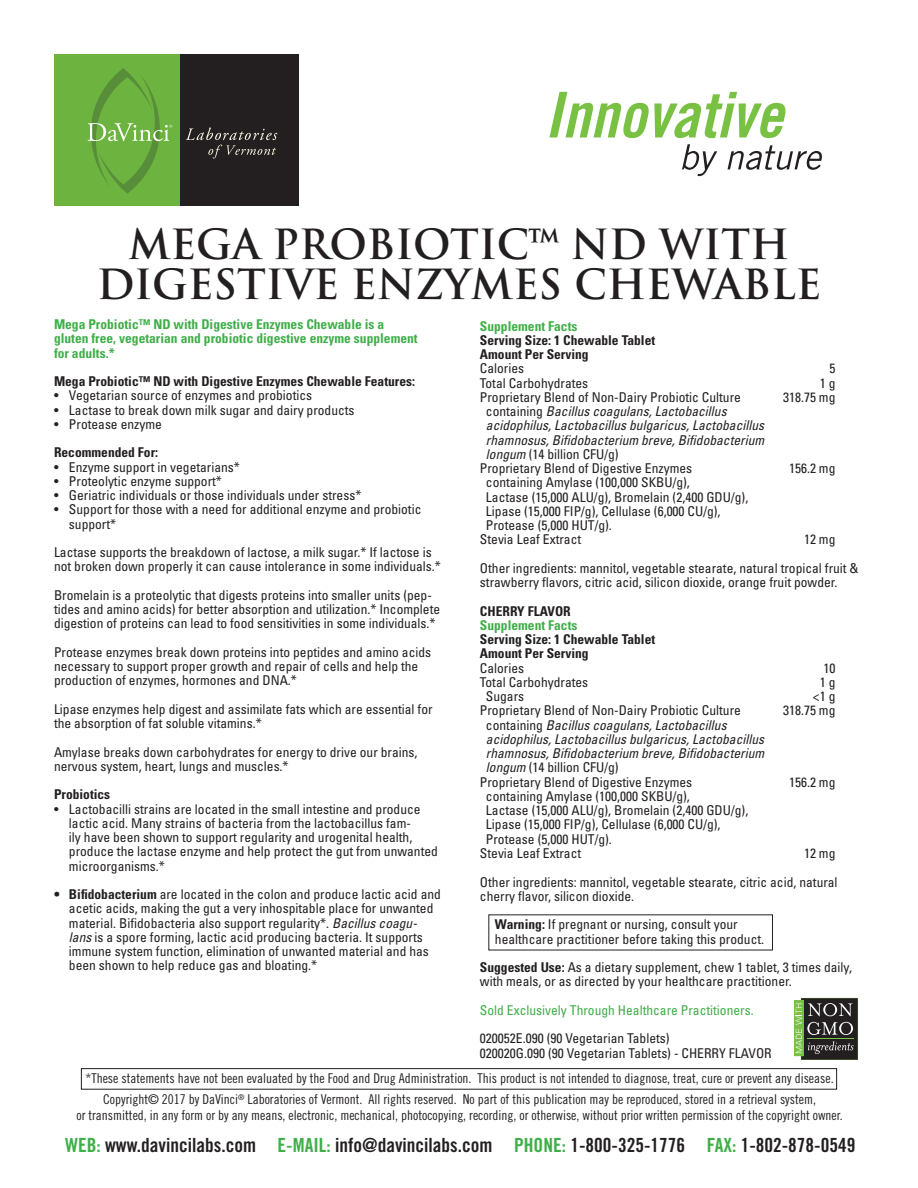
<style>
.page{position:relative;width:918px;height:1188px;background:#fff}
.page>*{position:absolute;margin:0;border:0;box-sizing:border-box;transform-origin:0 0}
.t1{font:700 40.5px/40.5px "Trajan";color:#231f20;text-align:center}
.t2{font:19.5px "Trade Gothic Bold Cond Twenty";color:#231f20}
.t3{font:condensed 13.5px/14.2px "Univers";color:#231f20}
.t4{font:13.5px/20.9px "Trade Gothic Cond Eighteen";color:#231f20;text-align:center}
.t5{font:italic condensed 13.5px "Univers";color:#231f20}
.t6{font:700 condensed 13.5px/14.2px "Univers";color:#231f20}
.t7{font:700 condensed 13.5px/14.2px "Univers";color:#40ae49}
.t8{font:condensed 13.5px "Univers";color:#40ae49}
.s1{font-weight:700}
.s2{font-style:italic}
.s3{font-style:normal}
.s4{color:#40ae49}
</style>
<div class="page">
<div style="left:81px;top:1068px;width:756px;height:22px;border:1px solid #231f20"></div>
<div style="left:54px;top:54px;width:126px;height:152px;background:#6cb43f"></div>
<div style="left:180px;top:54px;width:118px;height:152px;background:#231f20"></div>
<svg style="left:88px;top:68px;width:84px;height:126px"></svg>
<svg style="left:186px;top:128px;width:91px;height:31px"></svg>
<svg style="left:549px;top:92px;width:237px;height:46px"></svg>
<svg style="left:682px;top:144px;width:35px;height:32px"></svg>
<svg style="left:728px;top:145px;width:94px;height:25px"></svg>
<svg style="left:794px;top:998px;width:64px;height:61px;background:#4b5242"></svg>
<hr style="left:807px;top:1038px;width:47px;height:1px;background:#79c142">
<h1 class="t1" style="left:97px;top:224px;width:726px">MEGA PROBIOTIC™ ND WITH<br>DIGESTIVE ENZYMES CHEWABLE</h1>
<p class="t7" style="left:54px;top:317px;width:365px">Mega Probiotic™ ND with Digestive Enzymes Chewable is a gluten free, vegetarian and probiotic digestive enzyme supplement for adults.*</p>
<p class="t6" style="left:54px;top:374px;width:363px">Mega Probiotic™ ND with Digestive Enzymes Chewable Features:</p>
<p class="t3" style="left:54px;top:388px;width:260px">• Vegetarian source of enzymes and probiotics</p>
<p class="t3" style="left:54px;top:402px;width:302px">• Lactase to break down milk sugar and dairy products</p>
<p class="t3" style="left:54px;top:417px;width:109px">• Protease enzyme</p>
<p class="t6" style="left:54px;top:445px;width:106px">Recommended For:</p>
<p class="t3" style="left:54px;top:459px;width:187px">• Enzyme support in vegetarians*</p>
<p class="t3" style="left:54px;top:474px;width:169px">• Proteolytic enzyme support*</p>
<p class="t3" style="left:54px;top:488px;width:309px">• Geriatric individuals or those individuals under stress*</p>
<p class="t3" style="left:69px;top:502px;width:354px;text-indent:-15px">• Support for those with a need for additional enzyme and probiotic support*</p>
<p class="t3" style="left:54px;top:545px;width:388px">Lactase supports the breakdown of lactose, a milk sugar.* If lactose is not broken down properly it can cause intolerance in some individuals.*</p>
<p class="t3" style="left:54px;top:588px;width:388px">Bromelain is a proteolytic that digests proteins into smaller units (pep&shy;tides and amino acids) for better absorption and utilization.* Incomplete digestion of proteins can lead to food sensitivities in some individuals.*</p>
<p class="t3" style="left:54px;top:645px;width:379px">Protease enzymes break down proteins into peptides and amino acids necessary to support proper growth and repair of cells and help the production of enzymes, hormones and DNA.*</p>
<p class="t3" style="left:54px;top:702px;width:380px">Lipase enzymes help digest and assimilate fats which are essential for the absorption of fat soluble vitamins.*</p>
<p class="t3" style="left:54px;top:744px;width:365px">Amylase breaks down carbohydrates for energy to drive our brains, nervous system, heart, lungs and muscles.*</p>
<p class="t6" style="left:54px;top:787px;width:58px">Probiotics</p>
<p class="t3" style="left:69px;top:801px;width:370px;text-indent:-15px">• Lactobacilli strains are located in the small intestine and produce lactic acid. Many strains of bacteria from the lactobacillus fam-<br>ily have been shown to support regularity and urogenital health, produce the lactase enzyme and help protect the gut from unwanted microorganisms.*</p>
<p class="t3" style="left:69px;top:887px;width:373px;text-indent:-15px"><span class="s1">• Bifidobacterium</span> are located in the colon and produce lactic acid and acetic acids, making the gut a very inhospitable place for unwanted material. Bifidobacteria also support regularity*. <span class="s2">Bacillus coagu&shy;lans</span> is a spore forming, lactic acid producing bacteria. It supports immune system function, elimination of unwanted material and has been shown to help reduce gas and bloating.*</p>
<p class="t7" style="left:480px;top:318px;width:99px">Supplement Facts</p>
<p class="t6" style="left:480px;top:333px;width:177px">Serving Size: 1 Chewable Tablet<br>Amount Per Serving</p>
<p class="t3" style="left:480px;top:361px;width:46px">Calories</p>
<p class="t3" style="left:829px;top:361px;width:7px">5</p>
<p class="t3" style="left:480px;top:375px;width:110px">Total Carbohydrates</p>
<p class="t3" style="left:820px;top:375px;width:17px">1 g</p>
<p class="t3" style="left:480px;top:390px;width:262px">Proprietary Blend of Non-Dairy Probiotic Culture</p>
<p class="t3" style="left:783px;top:390px;width:54px">318.75 mg</p>
<p class="t5" style="left:486px;top:403px;width:242px"><span class="s3">containing</span> Bacillus coagulans, Lactobacillus</p>
<p class="t5" style="left:486px;top:417px;width:280px">acidophilus, Lactobacillus bulgaricus, Lactobacillus</p>
<p class="t5" style="left:486px;top:431px;width:280px">rhamnosus, Bifidobacterium breve, Bifidobacterium</p>
<p class="t3" style="left:486px;top:447px;width:134px"><span class="s2">longum</span> (14 billion CFU/g)</p>
<p class="t3" style="left:480px;top:461px;width:214px">Proprietary Blend of Digestive Enzymes</p>
<p class="t3" style="left:789px;top:461px;width:48px">156.2 mg</p>
<p class="t3" style="left:486px;top:475px;width:205px">containing Amylase (100,000 SKBU/g),</p>
<p class="t3" style="left:486px;top:489px;width:264px">Lactase (15,000 ALU/g), Bromelain (2,400 GDU/g),</p>
<p class="t3" style="left:486px;top:504px;width:236px">Lipase (15,000 FIP/g), Cellulase (6,000 CU/g),</p>
<p class="t3" style="left:486px;top:518px;width:127px">Protease (5,000 HUT/g).</p>
<p class="t3" style="left:480px;top:532px;width:103px">Stevia Leaf Extract</p>
<p class="t3" style="left:480px;top:525px;width:380px;line-height:28.5px;text-indent:324px">12 mg<br>Other ingredients: mannitol, vegetable stearate, natural tropical fruit &amp;</p>
<p class="t3" style="left:480px;top:575px;width:359px">strawberry flavors, citric acid, silicon dioxide, orange fruit powder.</p>
<p class="t6" style="left:480px;top:604px;width:92px">CHERRY FLAVOR</p>
<p class="t7" style="left:480px;top:618px;width:99px">Supplement Facts</p>
<p class="t6" style="left:480px;top:632px;width:177px">Serving Size: 1 Chewable Tablet<br>Amount Per Serving</p>
<p class="t3" style="left:480px;top:660px;width:46px">Calories</p>
<p class="t3" style="left:824px;top:660px;width:13px">10</p>
<p class="t3" style="left:480px;top:675px;width:110px">Total Carbohydrates</p>
<p class="t3" style="left:820px;top:675px;width:17px">1 g</p>
<p class="t3" style="left:486px;top:689px;width:40px">Sugars</p>
<p class="t3" style="left:813px;top:689px;width:24px">&lt;1 g</p>
<p class="t3" style="left:480px;top:703px;width:262px">Proprietary Blend of Non-Dairy Probiotic Culture</p>
<p class="t3" style="left:783px;top:703px;width:54px">318.75 mg</p>
<p class="t5" style="left:486px;top:716px;width:242px"><span class="s3">containing</span> Bacillus coagulans, Lactobacillus</p>
<p class="t5" style="left:486px;top:731px;width:280px">acidophilus, Lactobacillus bulgaricus, Lactobacillus</p>
<p class="t5" style="left:486px;top:745px;width:280px">rhamnosus, Bifidobacterium breve, Bifidobacterium</p>
<p class="t3" style="left:486px;top:760px;width:134px"><span class="s2">longum</span> (14 billion CFU/g)</p>
<p class="t3" style="left:480px;top:774px;width:214px">Proprietary Blend of Digestive Enzymes</p>
<p class="t3" style="left:789px;top:774px;width:48px">156.2 mg</p>
<p class="t3" style="left:486px;top:789px;width:205px">containing Amylase (100,000 SKBU/g),</p>
<p class="t3" style="left:486px;top:803px;width:264px">Lactase (15,000 ALU/g), Bromelain (2,400 GDU/g),</p>
<p class="t3" style="left:486px;top:817px;width:236px">Lipase (15,000 FIP/g), Cellulase (6,000 CU/g),</p>
<p class="t3" style="left:486px;top:831px;width:127px">Protease (5,000 HUT/g).</p>
<p class="t3" style="left:480px;top:846px;width:103px">Stevia Leaf Extract</p>
<p class="t3" style="left:480px;top:839px;width:359px;line-height:28.5px;text-align:right">12 mg<br>Other ingredients: mannitol, vegetable stearate, citric acid, natural</p>
<p class="t3" style="left:495px;top:881px;width:244px;line-height:28.5px;text-indent:-15px">cherry flavor, silicon dioxide.<br><span class="s1">Warning:</span> If pregnant or nursing, consult your</p>
<p class="t3" style="left:480px;top:924px;width:374px;line-height:28.5px;text-indent:15px">healthcare practitioner before taking this product.<br><span class="s1">Suggested Use:</span> As a dietary supplement, chew 1 tablet, 3 times daily,</p>
<p class="t3" style="left:480px;top:974px;width:313px">with meals, or as directed by your healthcare practitioner.</p>
<p class="t8" style="left:480px;top:1001px;width:275px">Sold Exclusively Through Healthcare Practitioners.</p>
<p class="t3" style="left:480px;top:1031px;width:293px">020052E.090 (90 Vegetarian Tablets)<br>020020G.090 (90 Vegetarian Tablets) - CHERRY FLAVOR</p>
<p class="t4" style="left:86px;top:1068px;width:750px">*These statements have not been evaluated by the Food and Drug Administration. This product is not intended to diagnose, treat, cure or prevent any disease.<br>Copyright© 2017 by DaVinci<sup>®</sup> Laboratories of Vermont. All rights reserved. No part of this publication may be reproduced, stored in a retrieval system,</p>
<p class="t4" style="left:76px;top:1105px;width:768px">or transmitted, in any form or by any means, electronic, mechanical, photocopying, recording, or otherwise, without prior written permission of the copyright owner.</p>
<h2 class="t2" style="left:65px;top:1133px;width:792px"><span class="s4">WEB:</span> www.davincilabs.com <span class="s4">E-MAIL:</span> info@davincilabs.com <span class="s4">PHONE:</span> 1-800-325-1776 <span class="s4">FAX:</span> 1-802-878-0549</h2>
</div>
